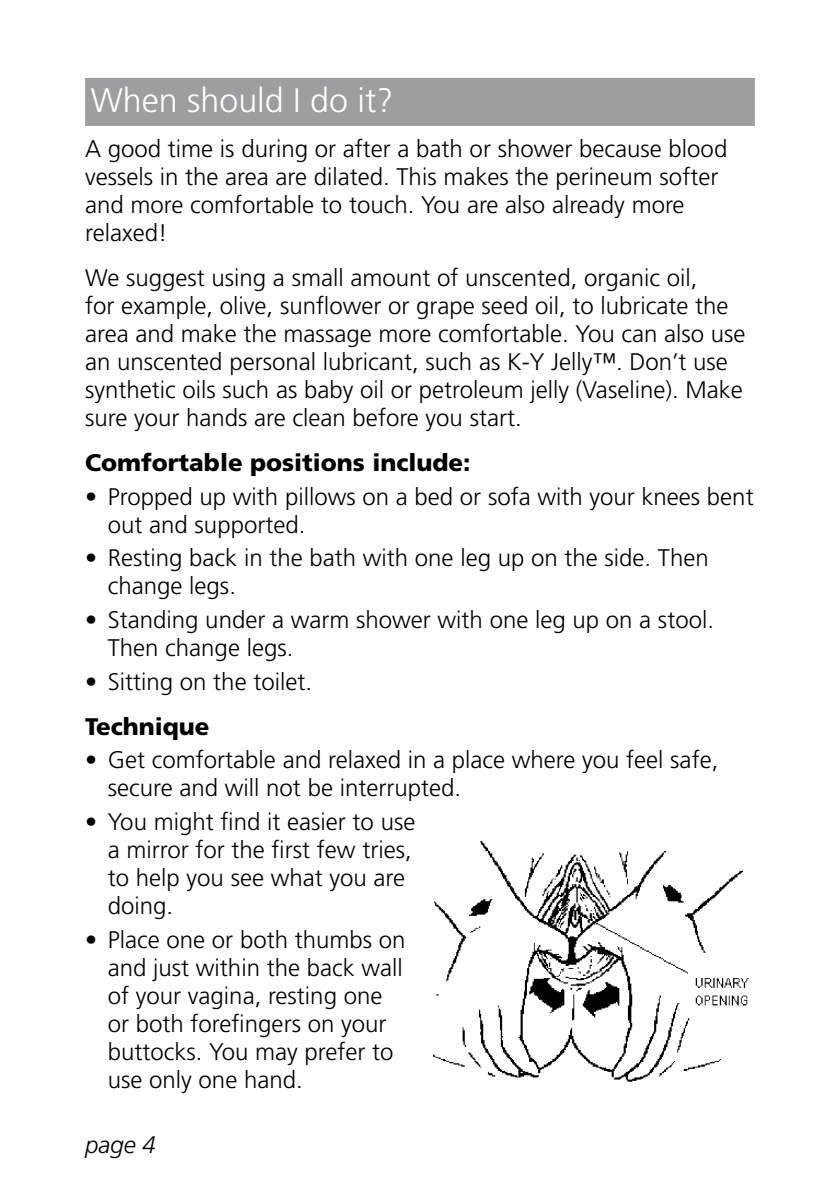
<style>
.page{position:relative;width:840px;height:1191px;background:#fff}
.page>*{position:absolute;margin:0;border:0;box-sizing:border-box;transform-origin:0 0}
.t1{font:300 34px "Frutiger";color:#fff}
.t2{font:300 24px/28px "Frutiger";color:#000}
.t3{font:900 24px "Frutiger";color:#000}
.t4{font:italic 300 24px "Frutiger";color:#000}
</style>
<div class="page">
<div style="left:85px;top:78px;width:669px;height:48px;background:#9c9e9f"></div>
<img style="left:433px;top:841px;width:316px;height:241px">
<h1 class="t1" style="left:91px;top:81px;width:304px">When should I do it?</h1>
<p class="t2" style="left:85px;top:134px;width:643px">A good time is during or after a bath or shower because blood vessels in the area are dilated. This makes the perineum softer and more comfortable to touch. You are also already more relaxed!</p>
<p class="t2" style="left:85px;top:263px;width:661px">We suggest using a small amount of unscented, organic oil,<br>for example, olive, sunflower or grape seed oil, to lubricate the area and make the massage more comfortable. You can also use an unscented personal lubricant, such as K-Y Jelly™. Don’t use synthetic oils such as baby oil or petroleum jelly (Vaseline). Make sure your hands are clean before you start.</p>
<p class="t3" style="left:85px;top:448px;width:386px">Comfortable positions include:</p>
<p class="t2" style="left:108px;top:482px;width:647px;text-indent:-23px">• Propped up with pillows on a bed or sofa with your knees bent out and supported.</p>
<p class="t2" style="left:108px;top:544px;width:602px;text-indent:-23px">• Resting back in the bath with one leg up on the side. Then change legs.</p>
<p class="t2" style="left:108px;top:605px;width:607px;text-indent:-23px">• Standing under a warm shower with one leg up on a stool.<br>Then change legs.</p>
<p class="t2" style="left:85px;top:667px;width:228px">• Sitting on the toilet.</p>
<p class="t3" style="left:85px;top:712px;width:126px">Technique</p>
<p class="t2" style="left:108px;top:746px;width:611px;text-indent:-23px">• Get comfortable and relaxed in a place where you feel safe, secure and will not be interrupted.</p>
<p class="t2" style="left:108px;top:807px;width:309px;text-indent:-23px">• You might find it easier to use a mirror for the first few tries, to help you see what you are doing.</p>
<p class="t2" style="left:108px;top:925px;width:299px;text-indent:-23px">• Place one or both thumbs on and just within the back wall of your vagina, resting one or both forefingers on your buttocks. You may prefer to use only one hand.</p>
<p class="t4" style="left:85px;top:1131px;width:72px">page 4</p>
</div>
